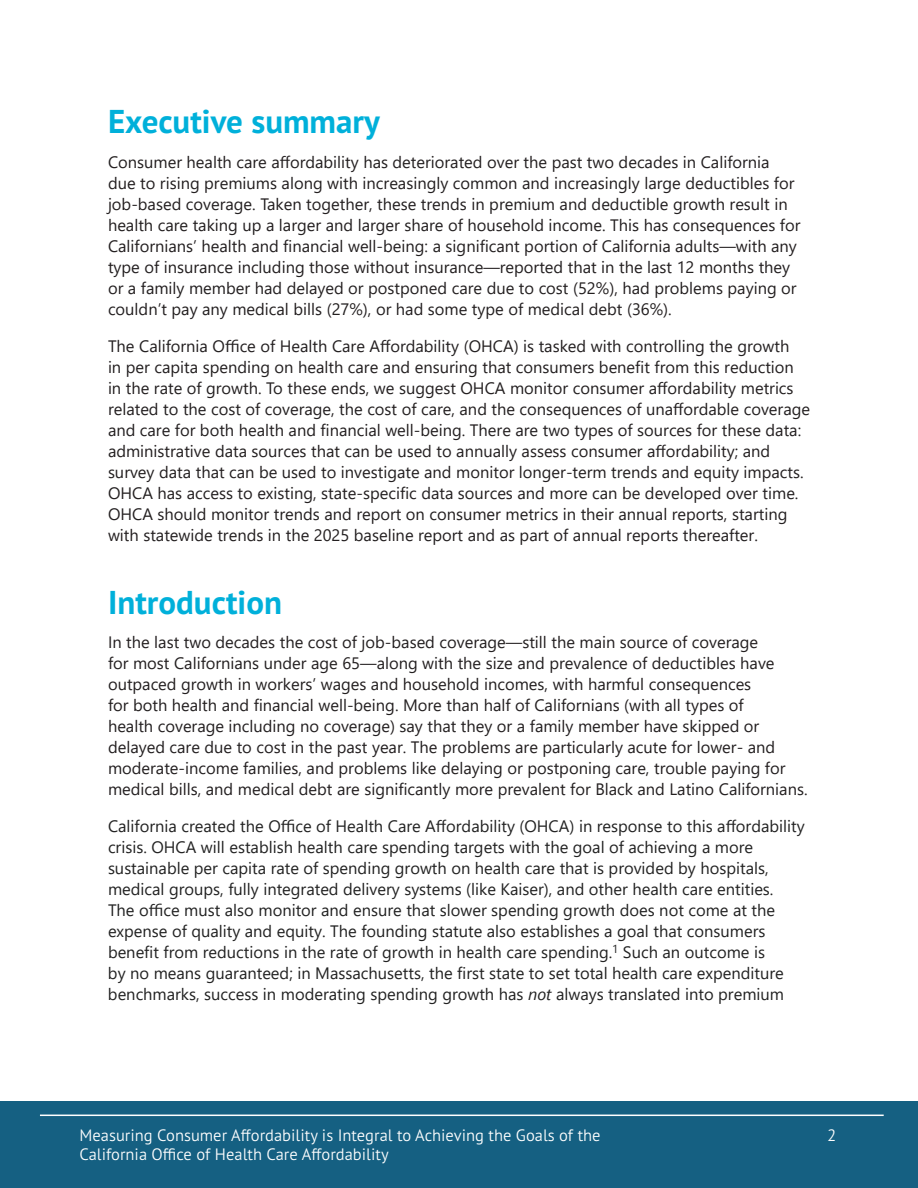
<style>
.page{position:relative;width:918px;height:1188px;background:#fff}
.page>*{position:absolute;margin:0;border:0;box-sizing:border-box;transform-origin:0 0}
.t1{font:700 33px "PT Sans Pro";color:#00b0da}
.t2{font:16.5px/21px "Segoe UI";color:#231f20}
.t3{font:16.5px/21px "Segoe UI";color:#222}
.t4{font:300 16.5px "PT Sans Pro";color:#fff}
.s1{font-style:italic}
</style>
<div class="page">
<div style="left:0;top:1102px;width:918px;height:86px;background:#156082"></div>
<hr style="left:40px;top:1115px;width:844px;height:1px;background:#fff">
<h2 class="t1" style="left:108px;top:100px;width:273px">Executive summary</h2>
<p class="t2" style="left:108px;top:150px;width:694px">Consumer health care affordability has deteriorated over the past two decades in California due to rising premiums along with increasingly common and increasingly large deductibles for job-based coverage. Taken together, these trends in premium and deductible growth result in health care taking up a larger and larger share of household income. This has consequences for Californians’ health and financial well-being: a significant portion of California adults—with any type of insurance including those without insurance—reported that in the last 12 months they or a family member had delayed or postponed care due to cost (52%), had problems paying or couldn’t pay any medical bills (27%), or had some type of medical debt (36%).</p>
<p class="t2" style="left:108px;top:334px;width:704px">The California Office of Health Care Affordability (OHCA) is tasked with controlling the growth<br>in per capita spending on health care and ensuring that consumers benefit from this reduction in the rate of growth. To these ends, we suggest OHCA monitor consumer affordability metrics related to the cost of coverage, the cost of care, and the consequences of unaffordable coverage and care for both health and financial well-being. There are two types of sources for these data: administrative data sources that can be used to annually assess consumer affordability; and survey data that can be used to investigate and monitor longer-term trends and equity impacts.<br>OHCA has access to existing, state-specific data sources and more can be developed over time.<br>OHCA should monitor trends and report on consumer metrics in their annual reports, starting with statewide trends in the 2025 baseline report and as part of annual reports thereafter.</p>
<h2 class="t1" style="left:108px;top:580px;width:176px">Introduction</h2>
<p class="t2" style="left:108px;top:630px;width:701px">In the last two decades the cost of job-based coverage—still the main source of coverage<br>for most Californians under age 65—along with the size and prevalence of deductibles have outpaced growth in workers’ wages and household incomes, with harmful consequences<br>for both health and financial well-being. More than half of Californians (with all types of<br>health coverage including no coverage) say that they or a family member have skipped or delayed care due to cost in the past year. The problems are particularly acute for lower- and moderate-income families, and problems like delaying or postponing care, trouble paying for medical bills, and medical debt are significantly more prevalent for Black and Latino Californians.</p>
<p class="t3" style="left:108px;top:814px;width:698px">California created the Office of Health Care Affordability (OHCA) in response to this affordability crisis. OHCA will establish health care spending targets with the goal of achieving a more sustainable per capita rate of spending growth on health care that is provided by hospitals, medical groups, fully integrated delivery systems (like Kaiser), and other health care entities.<br>The office must also monitor and ensure that slower spending growth does not come at the expense of quality and equity. The founding statute also establishes a goal that consumers benefit from reductions in the rate of growth in health care spending.<sup>1</sup> Such an outcome is<br>by no means guaranteed; in Massachusetts, the first state to set total health care expenditure benchmarks, success in moderating spending growth has <span class="s1">not</span> always translated into premium</p>
<p class="t4" style="left:80px;top:1124px;width:523px">Measuring Consumer Affordability is Integral to Achieving the Goals of the</p>
<p class="t4" style="left:827px;top:1124px;width:10px">2</p>
<p class="t4" style="left:80px;top:1144px;width:311px">California Office of Health Care Affordability</p>
</div>
